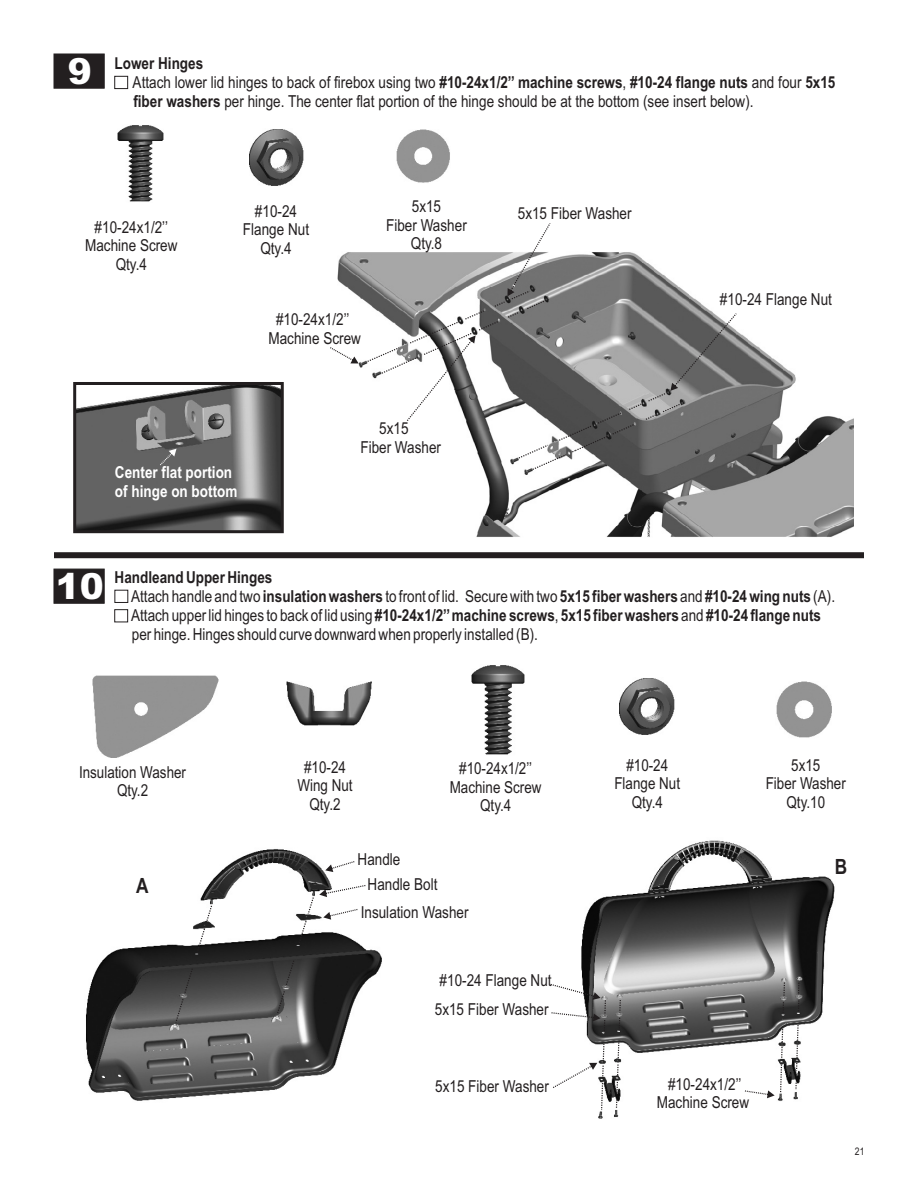
<style>
.page{position:relative;width:918px;height:1188px;background:#fff}
.page>*{position:absolute;margin:0;border:0;box-sizing:border-box;transform-origin:0 0}
.t1{font:900 36px "Arial";color:#fff}
.t2{font:700 21px "Arial Narrow";color:#231f20}
.t3{font:16.5px/18.8px "Arial Narrow";color:#231f20;text-align:center}
.t4{font:700 16.5px/18.9px "Arial Narrow";color:#fff}
.t5{font:10.5px "Arial Narrow";color:#231f20}
.s1{font-family:"Arial";font-weight:900;font-size:36px;color:#fff}
.s2{font-weight:700}
</style>
<div class="page">
<img style="left:86px;top:849px;width:296px;height:252px">
<img style="left:581px;top:840px;width:254px;height:279px">
<img style="left:337px;top:252px;width:517px;height:285px">
<div style="left:54px;top:54px;width:50px;height:34px;background:#231f20"></div>
<div style="left:115px;top:76px;width:13px;height:13px;border:1px solid #231f20"></div>
<img style="left:77px;top:386px;width:203px;height:143px">
<div style="left:73px;top:382px;width:211px;height:151px;border:3px solid #231f20"></div>
<img style="left:118px;top:125px;width:45px;height:77px">
<img style="left:249px;top:129px;width:55px;height:57px">
<img style="left:396px;top:129px;width:54px;height:54px">
<svg style="left:160px;top:449px;width:17px;height:16px"></svg>
<svg style="left:330px;top:347px;width:29px;height:16px"></svg>
<svg style="left:366px;top:223px;width:371px;height:248px"></svg>
<div style="left:54px;top:569px;width:50px;height:34px;background:#231f20"></div>
<div style="left:54px;top:552px;width:810px;height:6px;background:#231f20"></div>
<div style="left:115px;top:590px;width:13px;height:13px;border:1px solid #231f20"></div>
<div style="left:115px;top:610px;width:13px;height:12px;border:1px solid #231f20"></div>
<img style="left:92px;top:675px;width:127px;height:83px">
<img style="left:287px;top:682px;width:85px;height:44px">
<img style="left:471px;top:665px;width:53px;height:90px">
<img style="left:620px;top:678px;width:55px;height:57px">
<img style="left:776px;top:681px;width:56px;height:57px">
<svg style="left:325px;top:861px;width:29px;height:11px"></svg>
<svg style="left:551px;top:984px;width:56px;height:127px"></svg>
<svg style="left:615px;top:999px;width:7px;height:110px"></svg>
<svg style="left:745px;top:981px;width:41px;height:117px"></svg>
<svg style="left:795px;top:981px;width:5px;height:110px"></svg>
<svg style="left:174px;top:904px;width:39px;height:120px"></svg>
<svg style="left:276px;top:885px;width:89px;height:133px"></svg>
<p class="t3" style="left:133px;top:56px;width:704px;text-align:left;text-indent:-65px"><span class="s1">9</span> <span class="s2">Lower Hinges<br></span>Attach lower lid hinges to back of firebox using two <span class="s2">#10-24x1/2’’ machine screws</span>, <span class="s2">#10-24 flange nuts</span> and four <span class="s2">5x15 fiber washers</span> per hinge. The center flat portion of the hinge should be at the bottom (see insert below).</p>
<p class="t3" style="left:85px;top:219px;width:94px">#10-24x1/2’’<br>Machine Screw<br>Qty.4</p>
<p class="t3" style="left:243px;top:203px;width:68px">#10-24<br>Flange Nut<br>Qty.4</p>
<p class="t3" style="left:386px;top:198px;width:82px">5x15<br>Fiber Washer<br>Qty.8</p>
<p class="t3" style="left:268px;top:312px;width:94px">#10-24x1/2’’<br>Machine Screw</p>
<p class="t3" style="left:360px;top:420px;width:82px;text-align:left;text-indent:19px">5x15<br>Fiber Washer</p>
<p class="t4" style="left:115px;top:465px;width:124px">Center flat portion of hinge on bottom</p>
<p class="t3" style="left:518px;top:205px;width:115px">5x15 Fiber Washer</p>
<p class="t3" style="left:720px;top:291px;width:114px">#10-24 Flange Nut</p>
<h1 class="t1" style="left:56px;top:573px;width:50px">10</h1>
<p class="t3" style="left:131px;top:570px;width:705px;text-align:left;text-indent:-17px"><span class="s2">Handleand Upper Hinges<br></span>Attach handle and two <span class="s2">insulation washers</span> to front of lid. Secure with two <span class="s2">5x15 fiber washers</span> and <span class="s2">#10-24 wing nuts</span> (A).<br>Attach upper lid hinges to back of lid using <span class="s2">#10-24x1/2’’ machine screws</span>, <span class="s2">5x15 fiber washers</span> and <span class="s2">#10-24 flange nuts </span>per hinge. Hinges should curve downward when properly installed (B).</p>
<p class="t3" style="left:79px;top:764px;width:109px">Insulation Washer<br>Qty.2</p>
<p class="t3" style="left:297px;top:759px;width:57px">#10-24<br>Wing Nut<br>Qty.2</p>
<p class="t3" style="left:450px;top:760px;width:93px">#10-24x1/2’’<br>Machine Screw<br>Qty.4</p>
<p class="t3" style="left:614px;top:757px;width:67px">#10-24<br>Flange Nut<br>Qty.4</p>
<p class="t3" style="left:766px;top:757px;width:82px">5x15<br>Fiber Washer<br>Qty.10</p>
<p class="t2" style="left:136px;top:878px;width:14px">A</p>
<p class="t3" style="left:368px;top:849px;width:71px;line-height:24.9px;text-align:left;text-indent:-10px">Handle<br>Handle Bolt</p>
<p class="t3" style="left:361px;top:904px;width:109px">Insulation Washer</p>
<p class="t3" style="left:435px;top:968px;width:118px;line-height:28.8px;text-align:left">#10-24 Flange Nut<br>5x15 Fiber Washer</p>
<p class="t2" style="left:835px;top:859px;width:14px">B</p>
<p class="t3" style="left:435px;top:1079px;width:115px">5x15 Fiber Washer</p>
<p class="t3" style="left:657px;top:1076px;width:94px">#10-24x1/2’’<br>Machine Screw</p>
<p class="t5" style="left:855px;top:1148px;width:11px">21</p>
</div>
